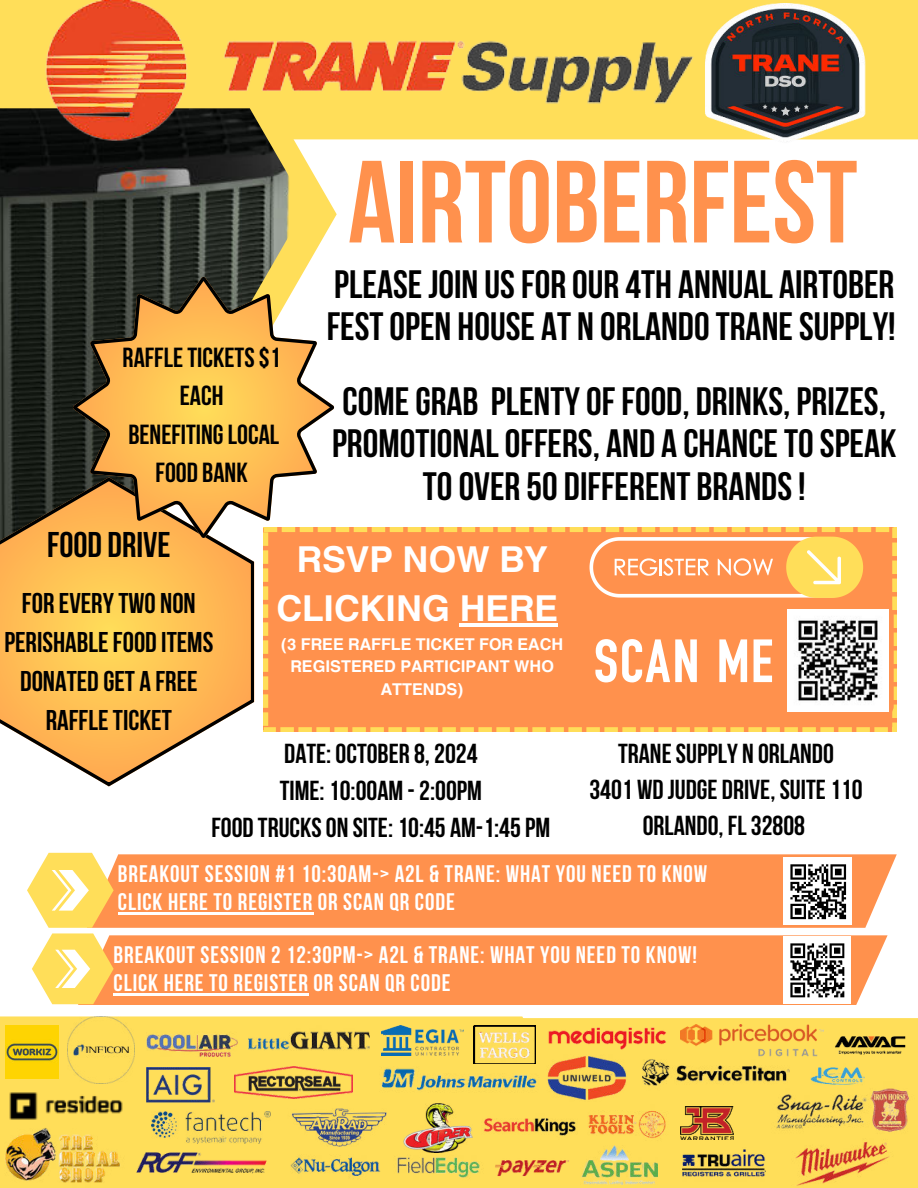
<style>
.page{position:relative;width:918px;height:1188px;background:#fff}
.page>*{position:absolute;margin:0;border:0;box-sizing:border-box;transform-origin:0 0}
.t1{font:700 116.55px "Bebas Neue";color:#ff914d}
.t2{font:700 39.45px/42.8px "Bebas Neue";color:#000}
.t3{font:700 35.7px/49.5px "Helvetica World";color:#fff;text-align:center}
.t4{font:700 35.55px "Bebas Neue";color:#000}
.t5{font:700 28.5px/39.2px "Bebas Neue";color:#000;text-align:center}
.t6{font:700 27.45px/38.2px "Bebas Neue";color:#000;text-align:center}
.t7{font:700 23.85px/28.2px "Bebas Neue";letter-spacing:.04em;color:#fff}
.t8{font:700 16.35px/22.5px "Helvetica World";color:#fff;text-align:center}
</style>
<div class="page">
<div style="left:99px;top:0;width:819px;height:139px;background:#ffde59"></div>
<svg style="left:264px;top:528px;width:633px;height:203px;background:#ff964e"></svg>
<svg style="left:254px;top:161px;width:83px;height:558px;fill:#ff914d"></svg>
<div style="left:0;top:0;width:33px;height:108px;background:#ffde59"></div>
<img style="left:0;top:108px;width:306px;height:518px">
<svg style="left:0;top:477px;width:254px;height:309px;background:#edbb68"></svg>
<div style="left:0;top:1016px;width:614px;height:172px;background:#ffde59"></div>
<div style="left:420px;top:1018px;width:498px;height:170px;background:#ffde59"></div>
<div style="left:114px;top:854px;width:783px;height:74px;background:#ff914d"></div>
<img style="left:33px;top:0;width:638px;height:142px">
<div style="left:78px;top:935px;width:810px;height:70px;background:#ff914d"></div>
<svg style="left:27px;top:853px;width:87px;height:151px"></svg>
<img style="left:67px;top:1016px;width:68px;height:34px">
<img style="left:146px;top:1000px;width:92px;height:91px">
<img style="left:249px;top:1004px;width:120px;height:63px">
<img style="left:548px;top:1027px;width:118px;height:23px">
<img style="left:397px;top:1157px;width:83px;height:21px">
<img style="left:810px;top:1075px;width:7px;height:7px">
<img style="left:5px;top:1162px;width:115px;height:21px">
<img style="left:151px;top:1111px;width:120px;height:33px">
<img style="left:136px;top:1152px;width:131px;height:22px">
<img style="left:147px;top:1068px;width:67px;height:35px">
<img style="left:235px;top:1067px;width:118px;height:31px">
<img style="left:291px;top:1157px;width:89px;height:19px">
<svg style="left:474px;top:1026px;width:62px;height:30px"></svg>
<img style="left:642px;top:1034px;width:148px;height:74px">
<img style="left:291px;top:1109px;width:83px;height:38px">
<img style="left:551px;top:1056px;width:76px;height:40px">
<img style="left:367px;top:1056px;width:184px;height:70px">
<img style="left:403px;top:1103px;width:70px;height:50px">
<img style="left:495px;top:1160px;width:74px;height:16px">
<img style="left:683px;top:1131px;width:83px;height:46px">
<img style="left:581px;top:1152px;width:76px;height:33px">
<img style="left:563px;top:1092px;width:129px;height:60px">
<img style="left:671px;top:3px;width:226px;height:137px">
<svg style="left:73px;top:277px;width:261px;height:261px"></svg>
<img style="left:4px;top:1050px;width:137px;height:112px">
<img style="left:5px;top:1025px;width:53px;height:53px">
<img style="left:680px;top:1107px;width:53px;height:33px">
<img style="left:482px;top:1107px;width:97px;height:38px">
<img style="left:381px;top:1026px;width:82px;height:29px">
<img style="left:817px;top:991px;width:101px;height:91px">
<img style="left:795px;top:1142px;width:95px;height:44px">
<img style="left:771px;top:1082px;width:138px;height:50px">
<div style="left:579px;top:606px;width:315px;height:109px;background:#ff914d;border-radius:9px"></div>
<svg style="left:595px;top:639px;width:102px;height:43px"></svg>
<svg style="left:719px;top:639px;width:28px;height:43px"></svg>
<svg style="left:754px;top:639px;width:18px;height:43px"></svg>
<img style="left:680px;top:1024px;width:143px;height:35px">
<img style="left:787px;top:610px;width:102px;height:101px">
<img style="left:784px;top:857px;width:67px;height:68px">
<img style="left:784px;top:937px;width:66px;height:66px">
<svg style="left:590px;top:537px;width:273px;height:61px;background:#ffb46e"></svg>
<hr style="left:460px;top:624px;width:98px;height:3px;background:#fff">
<hr style="left:118px;top:912px;width:195px;height:3px;background:#fff">
<hr style="left:114px;top:993px;width:195px;height:2px;background:#fff">
<p class="t6" style="left:123px;top:338px;width:160px">RAFFLE TICKETS $1<br>EACH<br>BENEFITING LOCAL<br>FOOD BANK</p>
<h1 class="t1" style="left:348px;top:138px;width:511px">AIRTOBERFEST</h1>
<h2 class="t2" style="left:327px;top:262px;width:571px">PLEASE JOIN US FOR OUR 4TH ANNUAL AIRTOBER<br>FEST OPEN HOUSE AT N ORLANDO TRANE SUPPLY!</h2>
<h2 class="t2" style="left:332px;top:379px;width:566px;text-align:center">COME GRAB PLENTY OF FOOD, DRINKS, PRIZES,<br>PROMOTIONAL OFFERS, AND A CHANCE TO SPEAK<br>TO OVER 50 DIFFERENT BRANDS !</h2>
<p class="t4" style="left:47px;top:526px;width:125px">FOOD DRIVE</p>
<p class="t5" style="left:4px;top:583px;width:210px">FOR EVERY TWO NON<br>PERISHABLE FOOD ITEMS<br>DONATED GET A FREE<br>RAFFLE TICKET</p>
<h3 class="t3" style="left:276px;top:535px;width:283px">RSVP NOW BY<br>CLICKING HERE</h3>
<p class="t8" style="left:281px;top:633px;width:284px">(3 FREE RAFFLE TICKET FOR EACH<br>REGISTERED PARTICIPANT WHO<br>ATTENDS)</p>
<p class="t6" style="left:211px;top:734px;width:340px;line-height:37.2px">DATE: OCTOBER 8, 2024<br>TIME: 10:00AM - 2:00PM<br>FOOD TRUCKS ON SITE: 10:45 AM-1:45 PM</p>
<p class="t6" style="left:589px;top:735px;width:275px;line-height:36px">TRANE SUPPLY N ORLANDO<br>3401 WD JUDGE DRIVE, SUITE 110<br>ORLANDO, FL 32808</p>
<p class="t7" style="left:118px;top:859px;width:591px">BREAKOUT SESSION #1 10:30AM-&gt; A2L &amp; TRANE: WHAT YOU NEED TO KNOW<br>CLICK HERE TO REGISTER OR SCAN QR CODE</p>
<p class="t7" style="left:114px;top:940px;width:585px">BREAKOUT SESSION 2 12:30PM-&gt; A2L &amp; TRANE: WHAT YOU NEED TO KNOW!<br>CLICK HERE TO REGISTER OR SCAN QR CODE</p>
</div>
